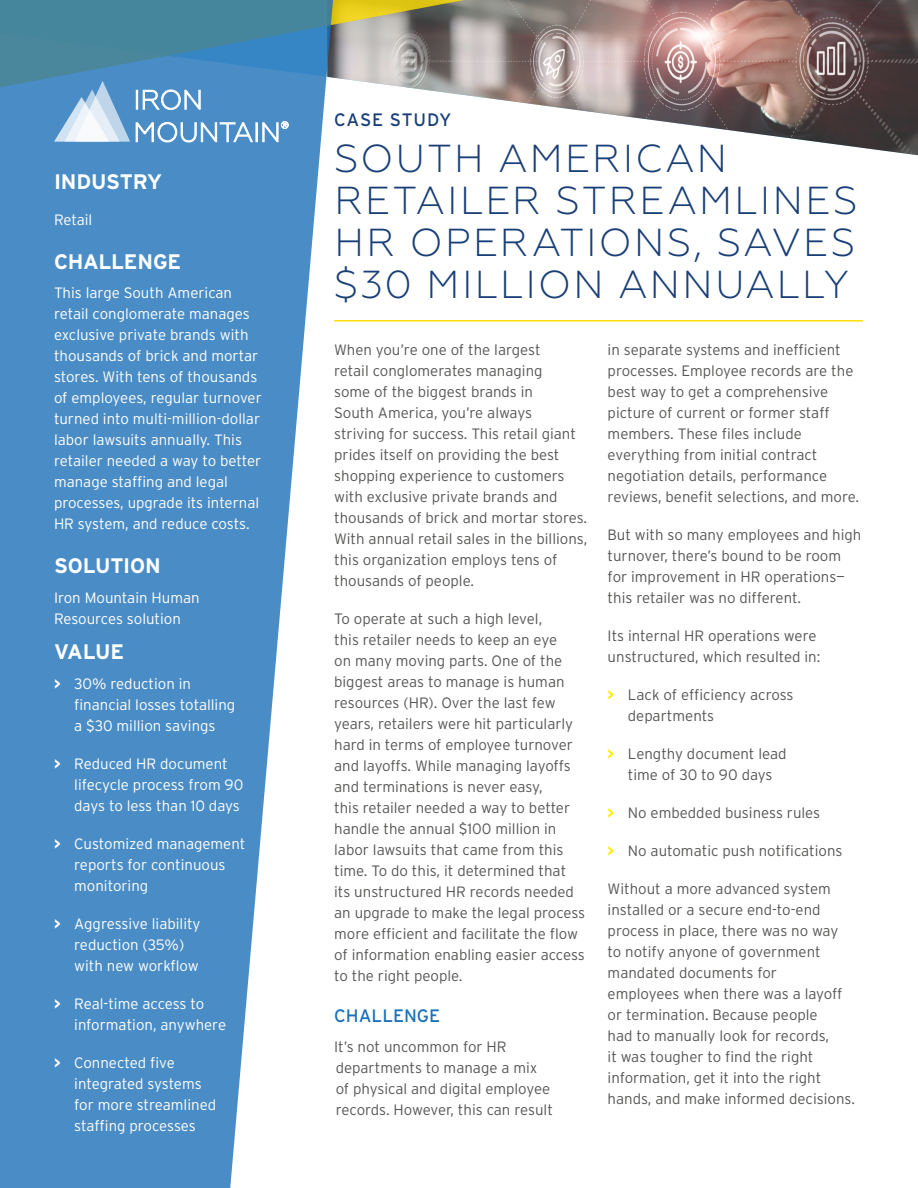
<style>
.page{position:relative;width:918px;height:1188px;background:#fff}
.page>*{position:absolute;margin:0;border:0;box-sizing:border-box;transform-origin:0 0}
.t1{font:300 39px/42px "Geometria";letter-spacing:.06em;color:#193f76}
.t2{font:700 21px "Interstate";letter-spacing:-.015em;color:#fff}
.t3{font:18px "Interstate";letter-spacing:.04em;color:#193f76}
.t4{font:18px "Interstate";color:#1d71b8}
.t5{font:300 15px/21px "Interstate";color:#575756}
.t6{font:300 15px/21px "Interstate";color:#fff}
.s1{font-weight:700}
.s2{font-weight:700;color:#ffed00}
</style>
<div class="page">
<img style="left:457px;top:0;width:461px;height:155px">
<svg style="left:334px;top:0;width:345px;height:94px;background:#ad9f95"></svg>
<svg style="left:0;top:0;width:334px;height:1188px;fill:#4a8dc6"></svg>
<hr style="left:334px;top:320px;width:529px;height:2px;background:#fd0">
<svg style="left:136px;top:90px;width:64px;height:20px"></svg>
<svg style="left:136px;top:122px;width:121px;height:20px"></svg>
<svg style="left:263px;top:121px;width:25px;height:21px"></svg>
<svg style="left:54px;top:81px;width:76px;height:61px;background:#97bdde"></svg>
<h2 class="t2" style="left:54px;top:170px;width:110px">INDUSTRY</h2>
<p class="t6" style="left:54px;top:209px;width:40px">Retail</p>
<h2 class="t2" style="left:54px;top:250px;width:129px">CHALLENGE</h2>
<p class="t6" style="left:54px;top:282px;width:209px">This large South American retail conglomerate manages exclusive private brands with thousands of brick and mortar stores. With tens of thousands of employees, regular turnover turned into multi-million-dollar labor lawsuits annually. This retailer needed a way to better manage staffing and legal processes, upgrade its internal<br>HR system, and reduce costs.</p>
<h2 class="t2" style="left:54px;top:554px;width:108px">SOLUTION</h2>
<p class="t6" style="left:54px;top:587px;width:147px">Iron Mountain Human<br>Resources solution</p>
<h2 class="t2" style="left:54px;top:640px;width:72px">VALUE</h2>
<p class="t6" style="left:74px;top:673px;width:163px;text-indent:-20px"><span class="s1">&gt;</span> 30% reduction in financial losses totalling a $30 million savings</p>
<p class="t6" style="left:74px;top:753px;width:171px;text-indent:-20px"><span class="s1">&gt;</span> Reduced HR document lifecycle process from 90 days to less than 10 days</p>
<p class="t6" style="left:74px;top:833px;width:173px;text-indent:-20px"><span class="s1">&gt;</span> Customized management reports for continuous monitoring</p>
<p class="t6" style="left:74px;top:913px;width:128px;text-indent:-20px"><span class="s1">&gt;</span> Aggressive liability reduction (35%) with new workflow</p>
<p class="t6" style="left:74px;top:993px;width:153px;text-indent:-20px"><span class="s1">&gt;</span> Real-time access to information, anywhere</p>
<p class="t6" style="left:74px;top:1052px;width:143px;text-indent:-20px"><span class="s1">&gt;</span> Connected five integrated systems for more streamlined staffing processes</p>
<p class="t3" style="left:334px;top:109px;width:119px">CASE STUDY</p>
<h1 class="t1" style="left:334px;top:137px;width:525px">SOUTH AMERICAN<br>RETAILER STREAMLINES<br>HR OPERATIONS, SAVES $30 MILLION ANNUALLY</h1>
<p class="t5" style="left:334px;top:339px;width:255px">When you’re one of the largest<br>retail conglomerates managing<br>some of the biggest brands in<br>South America, you’re always<br>striving for success. This retail giant prides itself on providing the best shopping experience to customers with exclusive private brands and thousands of brick and mortar stores.<br>With annual retail sales in the billions, this organization employs tens of thousands of people.</p>
<p class="t5" style="left:334px;top:608px;width:253px">To operate at such a high level,<br>this retailer needs to keep an eye<br>on many moving parts. One of the biggest areas to manage is human resources (HR). Over the last few years, retailers were hit particularly hard in terms of employee turnover and layoffs. While managing layoffs and terminations is never easy,<br>this retailer needed a way to better handle the annual $100 million in labor lawsuits that came from this time. To do this, it determined that its unstructured HR records needed an upgrade to make the legal process more efficient and facilitate the flow of information enabling easier access to the right people.</p>
<p class="t4" style="left:334px;top:1006px;width:108px">CHALLENGE</p>
<p class="t5" style="left:334px;top:1036px;width:220px">It’s not uncommon for HR departments to manage a mix of physical and digital employee records. However, this can result</p>
<p class="t5" style="left:608px;top:339px;width:253px">in separate systems and inefficient processes. Employee records are the best way to get a comprehensive picture of current or former staff members. These files include everything from initial contract negotiation details, performance reviews, benefit selections, and more.</p>
<p class="t5" style="left:608px;top:524px;width:255px">But with so many employees and high turnover, there’s bound to be room for improvement in HR operations— this retailer was no different.</p>
<p class="t5" style="left:608px;top:625px;width:214px">Its internal HR operations were unstructured, which resulted in:</p>
<p class="t5" style="left:628px;top:684px;width:167px;text-indent:-20px"><span class="s2">&gt;</span> Lack of efficiency across departments</p>
<p class="t5" style="left:608px;top:743px;width:180px;text-align:center"><span class="s2">&gt;</span> Lengthy document lead time of 30 to 90 days</p>
<p class="t5" style="left:608px;top:802px;width:214px"><span class="s2">&gt;</span> No embedded business rules</p>
<p class="t5" style="left:608px;top:840px;width:236px"><span class="s2">&gt;</span> No automatic push notifications</p>
<p class="t5" style="left:608px;top:878px;width:249px">Without a more advanced system installed or a secure end-to-end process in place, there was no way to notify anyone of government mandated documents for<br>employees when there was a layoff or termination. Because people<br>had to manually look for records,<br>it was tougher to find the right information, get it into the right hands, and make informed decisions.</p>
</div>
